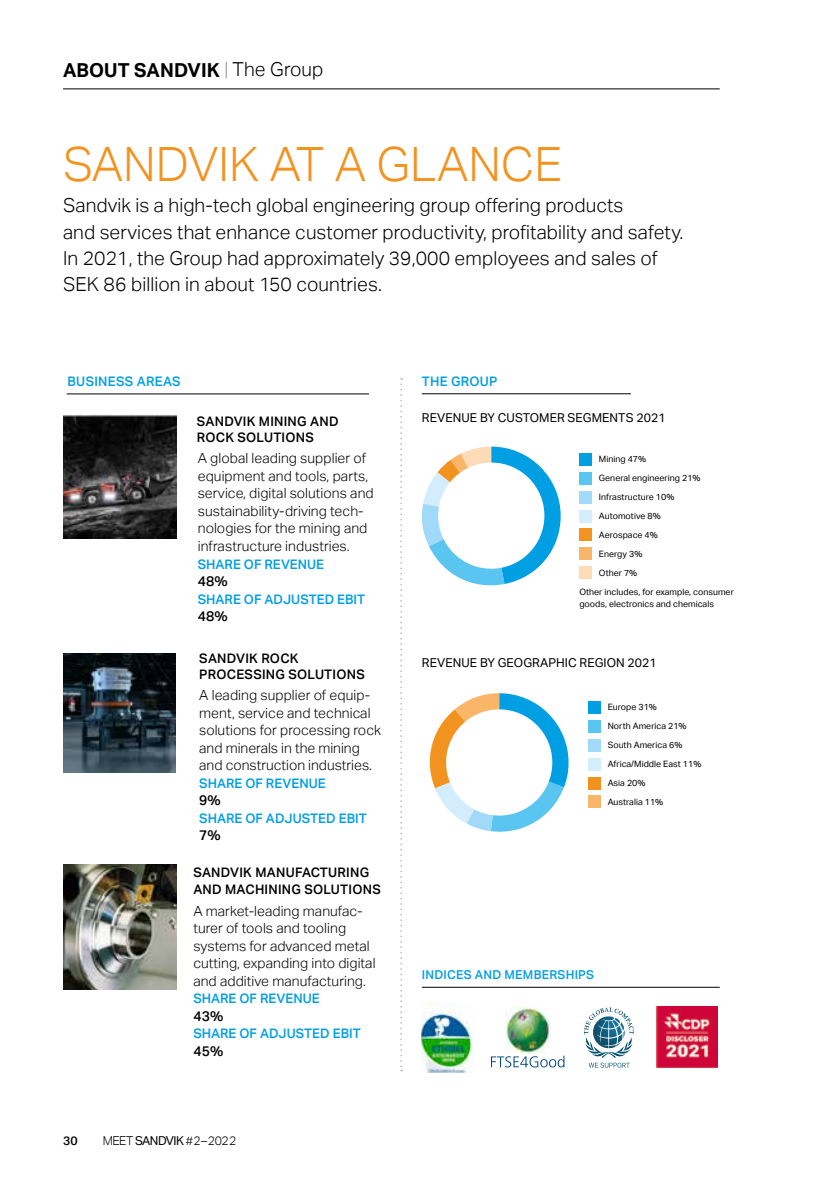
<style>
.page{position:relative;width:819px;height:1186px;background:#fff}
.page>*{position:absolute;margin:0;border:0;box-sizing:border-box;transform-origin:0 0}
.t1{font:300 47.25px "Aktiv Grotesk";color:#f3931f}
.t2{font:300 19.25px/26.2px "Aktiv Grotesk";letter-spacing:.005em;color:#000}
.t3{font:700 19.25px "Aktiv Grotesk";letter-spacing:.005em;color:#000}
.t4{font:300 14px/17.5px "Aktiv Grotesk";letter-spacing:.005em;color:#000}
.t5{font:500 14px "Aktiv Grotesk";letter-spacing:.005em;color:#000}
.t6{font:500 13.12px/16.4px "Aktiv Grotesk";letter-spacing:.02em;color:#000}
.t7{font:500 13.12px "Aktiv Grotesk";color:#009fe3}
.t8{font:500 13.12px "Aktiv Grotesk";letter-spacing:.02em;color:#009fe3}
.t9{font:12.25px "Aktiv Grotesk";letter-spacing:.005em;color:#000}
.t10{font:500 12.25px "Aktiv Grotesk";letter-spacing:.02em;color:#009fe3}
.t11{font:12.25px "Aktiv Grotesk";letter-spacing:-.04em;color:#000}
.t12{font:500 12.25px "Aktiv Grotesk";color:#000}
.t13{font:8.75px/18.9px "Aktiv Grotesk";letter-spacing:.005em;color:#000}
.s1{font-weight:100}
.s2{font-weight:300}
</style>
<div class="page">
<hr style="left:63px;top:89px;width:656px;height:1px;background:#000">
<hr style="left:67px;top:393px;width:302px;height:1px;background:#000">
<svg style="left:491px;top:1055px;width:73px;height:12px"></svg>
<img style="left:505px;top:1007px;width:45px;height:46px">
<svg style="left:584px;top:1007px;width:49px;height:60px"></svg>
<img style="left:422px;top:1002px;width:51px;height:70px">
<img style="left:63px;top:415px;width:114px;height:124px">
<img style="left:63px;top:864px;width:113px;height:125px">
<img style="left:63px;top:653px;width:112px;height:120px">
<img style="left:656px;top:1006px;width:61px;height:61px">
<div style="left:588px;top:701px;width:13px;height:13px;background:#009fe3"></div>
<div style="left:588px;top:720px;width:13px;height:13px;background:#5bc5f2"></div>
<div style="left:588px;top:739px;width:13px;height:12px;background:#a1daf8"></div>
<div style="left:588px;top:758px;width:13px;height:12px;background:#d4edfc"></div>
<div style="left:588px;top:776px;width:13px;height:13px;background:#f3931f"></div>
<div style="left:588px;top:795px;width:13px;height:13px;background:#f9b668"></div>
<svg style="left:429px;top:693px;width:139px;height:139px"></svg>
<div style="left:446px;top:709px;width:106px;height:106px;background:#fff;border-radius:50%"></div>
<hr style="left:422px;top:393px;width:208px;height:1px;background:#000">
<hr style="left:422px;top:987px;width:297px;height:1px;background:#000">
<svg style="left:422px;top:446px;width:138px;height:140px"></svg>
<div style="left:438px;top:462px;width:106px;height:107px;background:#fff;border-radius:50%"></div>
<div style="left:579px;top:453px;width:13px;height:13px;background:#009fe3"></div>
<div style="left:579px;top:472px;width:13px;height:13px;background:#5bc5f2"></div>
<div style="left:579px;top:491px;width:13px;height:12px;background:#a1daf8"></div>
<div style="left:579px;top:510px;width:13px;height:12px;background:#d4edfc"></div>
<div style="left:579px;top:528px;width:13px;height:13px;background:#f3931f"></div>
<div style="left:579px;top:547px;width:13px;height:13px;background:#f9b668"></div>
<div style="left:579px;top:566px;width:13px;height:13px;background:#fddbb6"></div>
<svg style="left:400px;top:378px;width:2px;height:693px"></svg>
<h2 class="t3" style="left:63px;top:60px;width:262px">ABOUT SANDVIK <span class="s1">|</span> <span class="s2">The Group</span></h2>
<h1 class="t1" style="left:63px;top:137px;width:500px">SANDVIK AT A GLANCE</h1>
<p class="t2" style="left:63px;top:193px;width:622px">Sandvik is a high-tech global engineering group offering products<br>and services that enhance customer productivity, profitability and safety.<br>In 2021, the Group had approximately 39,000 employees and sales of SEK 86 billion in about 150 countries.</p>
<p class="t8" style="left:67px;top:373px;width:115px">BUSINESS AREAS</p>
<p class="t6" style="left:197px;top:413px;width:143px">SANDVIK MINING AND<br>ROCK SOLUTIONS</p>
<p class="t4" style="left:198px;top:450px;width:177px">A global leading supplier of equipment and tools, parts, service, digital solutions and sustainability-driving tech&shy;nologies for the mining and infrastructure industries.</p>
<p class="t7" style="left:198px;top:556px;width:128px">SHARE OF REVENUE</p>
<p class="t5" style="left:198px;top:573px;width:31px">48%</p>
<p class="t7" style="left:198px;top:591px;width:169px">SHARE OF ADJUSTED EBIT</p>
<p class="t5" style="left:198px;top:608px;width:31px">48%</p>
<p class="t6" style="left:199px;top:650px;width:167px">SANDVIK ROCK<br>PROCESSING SOLUTIONS</p>
<p class="t4" style="left:199px;top:686px;width:183px">A leading supplier of equip&shy;ment, service and technical solutions for processing rock and minerals in the mining and construction industries.</p>
<p class="t7" style="left:199px;top:775px;width:128px">SHARE OF REVENUE</p>
<p class="t5" style="left:199px;top:792px;width:23px">9%</p>
<p class="t7" style="left:199px;top:810px;width:169px">SHARE OF ADJUSTED EBIT</p>
<p class="t5" style="left:199px;top:827px;width:23px">7%</p>
<p class="t6" style="left:193px;top:864px;width:189px">SANDVIK MANUFACTURING<br>AND MACHINING SOLUTIONS</p>
<p class="t4" style="left:193px;top:902px;width:184px">A market-leading manufac&shy;turer of tools and tooling systems for advanced metal cutting, expanding into digital and additive manufacturing.</p>
<p class="t7" style="left:193px;top:991px;width:128px">SHARE OF REVENUE</p>
<p class="t5" style="left:193px;top:1007px;width:31px">43%</p>
<p class="t7" style="left:193px;top:1026px;width:169px">SHARE OF ADJUSTED EBIT</p>
<p class="t5" style="left:193px;top:1042px;width:31px">45%</p>
<p class="t12" style="left:63px;top:1133px;width:16px">30</p>
<p class="t11" style="left:103px;top:1133px;width:135px"><span class="s2">MEET</span> SANDVIK <span class="s2">#</span><span class="s2">2–2022</span></p>
<p class="t8" style="left:422px;top:374px;width:77px">THE GROUP</p>
<p class="t9" style="left:422px;top:410px;width:245px">REVENUE BY CUSTOMER SEGMENTS 2021</p>
<p class="t13" style="left:599px;top:450px;width:49px">Mining 47%</p>
<p class="t13" style="left:599px;top:469px;width:103px">General engineering 21%</p>
<p class="t13" style="left:599px;top:487px;width:77px">Infrastructure 10%</p>
<p class="t13" style="left:599px;top:506px;width:63px">Automotive 8%</p>
<p class="t13" style="left:599px;top:525px;width:60px">Aerospace 4%</p>
<p class="t13" style="left:599px;top:544px;width:45px">Energy 3%</p>
<p class="t13" style="left:599px;top:563px;width:40px">Other 7%</p>
<p class="t13" style="left:579px;top:582px;width:156px">Other includes, for example, consumer</p>
<p class="t13" style="left:579px;top:594px;width:136px">goods, electronics and chemicals</p>
<p class="t9" style="left:422px;top:655px;width:236px">REVENUE BY GEOGRAPHIC REGION 2021</p>
<p class="t13" style="left:607px;top:698px;width:95px">Europe 31%<br>North America 21%<br>South America 6%<br>Africa/Middle East 11%<br>Asia 20%<br>Australia 11%</p>
<p class="t10" style="left:422px;top:967px;width:174px">INDICES AND MEMBERSHIPS</p>
</div>
